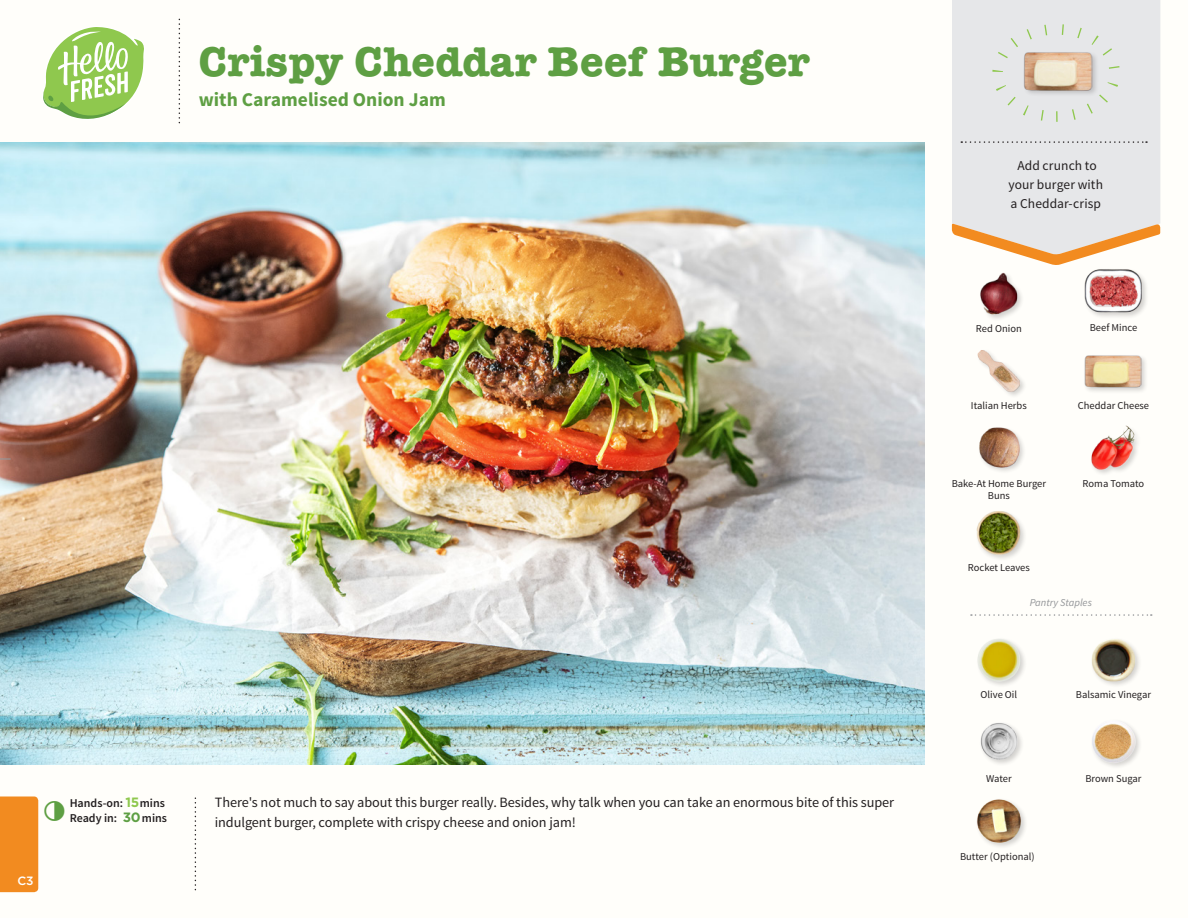
<style>
.page{position:relative;width:1188px;height:918px;background:#fffefa}
.page>*{position:absolute;margin:0;border:0;box-sizing:border-box;transform-origin:0 0}
.T04_AMERICAN-Burger{font:700 42px "American Typewriter Std";letter-spacing:.01em;color:#5e9f43}
.T04_AMERICAN-Burger-2{font:700 19.5px "Source Sans Pro";color:#5e9f43}
._05_Story{font:14.25px/19.5px "Source Sans Pro";letter-spacing:-.005em;color:#231f20}
._02_Hello{font:13.5px/18.9px "Source Sans Pro";letter-spacing:.005em;color:#231f20;text-align:center}
._04_Intro{font:600 12px "Source Sans Pro";color:#231f20}
.T16_ITALIAN{font:500 12px "Gotham";color:#fff}
._18_FRONT_ingredient{font:10.5px "Source Sans Pro";color:#231f20}
.t1{font:italic 10.5px "Source Sans Pro";color:#939598}
.s1{font-family:"Gotham";font-weight:700;font-size:13.5px;color:#8fc84e}
.s2{font-family:"Gotham";font-weight:700;font-size:13.5px;color:#5e9f43}
</style>
<div class="page">
<div style="left:0;top:796px;width:38px;height:96px;background:#f28b20"></div>
<img style="left:979px;top:427px;width:45px;height:44px">
<div style="left:1084px;top:354px;width:64px;height:40px;background:#231f20;opacity:.2"></div>
<img style="left:1084px;top:354px;width:58px;height:40px">
<div style="left:1084px;top:268px;width:65px;height:52px;background:#231f20;opacity:.2"></div>
<img style="left:1085px;top:268px;width:57px;height:52px">
<img style="left:980px;top:272px;width:42px;height:47px">
<img style="left:977px;top:350px;width:47px;height:46px">
<img style="left:1092px;top:722px;width:48px;height:45px">
<img style="left:977px;top:639px;width:48px;height:46px">
<img style="left:980px;top:723px;width:42px;height:41px">
<img style="left:1091px;top:639px;width:48px;height:46px">
<img style="left:976px;top:511px;width:48px;height:48px">
<img style="left:1091px;top:425px;width:47px;height:49px">
<img style="left:977px;top:799px;width:48px;height:48px">
<svg style="left:971px;top:614px;width:181px;height:2px"></svg>
<div style="left:952px;top:0;width:208px;height:223px;background:#e6e7e9"></div>
<svg style="left:961px;top:141px;width:186px;height:2px"></svg>
<div style="left:1023px;top:51px;width:76px;height:46px;background:#231f20;opacity:.2"></div>
<img style="left:1024px;top:36px;width:69px;height:69px">
<div style="left:992px;top:24px;width:128px;height:98px;border:11px dashed #8fc84e;border-radius:50%"></div>
<img style="left:0;top:142px;width:925px;height:623px">
<svg style="left:0;top:458px;width:11px;height:2px"></svg>
<svg style="left:952px;top:223px;width:208px;height:42px"></svg>
<svg style="left:43px;top:27px;width:101px;height:92px"></svg>
<p class="T04_AMERICAN-Burger" style="left:199px;top:37px;width:613px">Crispy Cheddar Beef Burger</p>
<p class="T04_AMERICAN-Burger-2" style="left:199px;top:87px;width:249px">with Caramelised Onion Jam</p>
<p class="T16_ITALIAN" style="left:17px;top:873px;width:18px">C3</p>
<p class="_04_Intro" style="left:70px;top:796px;width:97px">Hands-on: <span class="s1">15</span>mins</p>
<p class="_04_Intro" style="left:70px;top:811px;width:99px">Ready in: <span class="s2">30</span>mins</p>
<p class="_05_Story" style="left:215px;top:793px;width:681px">There's not much to say about this burger really. Besides, why talk when you can take an enormous bite of this super indulgent burger, complete with crispy cheese and onion jam!</p>
<p class="_02_Hello" style="left:1008px;top:156px;width:96px">Add crunch to your burger with a Cheddar-crisp</p>
<p class="_18_FRONT_ingredient" style="left:976px;top:322px;width:47px">Red Onion</p>
<p class="_18_FRONT_ingredient" style="left:1090px;top:321px;width:49px">Beef Mince</p>
<p class="_18_FRONT_ingredient" style="left:971px;top:399px;width:57px">Italian Herbs</p>
<p class="_18_FRONT_ingredient" style="left:1078px;top:399px;width:73px">Cheddar Cheese</p>
<p class="_18_FRONT_ingredient" style="left:952px;top:477px;width:96px">Bake-At Home Burger</p>
<p class="_18_FRONT_ingredient" style="left:1083px;top:477px;width:63px">Roma Tomato</p>
<p class="_18_FRONT_ingredient" style="left:988px;top:489px;width:24px">Buns</p>
<p class="_18_FRONT_ingredient" style="left:968px;top:561px;width:64px">Rocket Leaves</p>
<p class="t1" style="left:1030px;top:596px;width:64px">Pantry Staples</p>
<p class="_18_FRONT_ingredient" style="left:981px;top:688px;width:38px">Olive Oil</p>
<p class="_18_FRONT_ingredient" style="left:1076px;top:688px;width:77px">Balsamic Vinegar</p>
<p class="_18_FRONT_ingredient" style="left:986px;top:772px;width:27px">Water</p>
<p class="_18_FRONT_ingredient" style="left:1085px;top:772px;width:58px">Brown Sugar</p>
<p class="_18_FRONT_ingredient" style="left:960px;top:850px;width:76px">Butter (Optional)</p>
</div>
